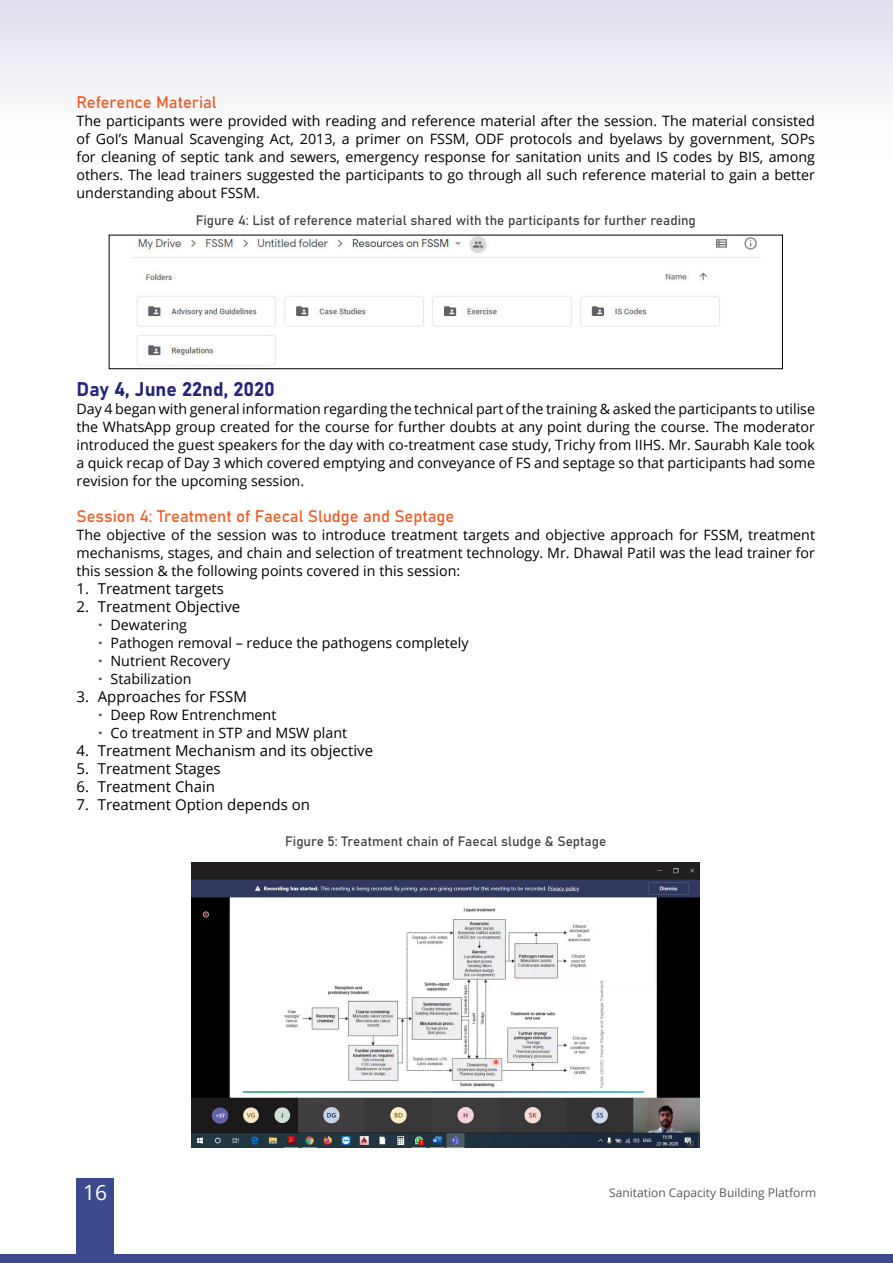
<style>
.page{position:relative;width:893px;height:1263px;background:#fff}
.page>*{position:absolute;margin:0;border:0;box-sizing:border-box;transform-origin:0 0}
.t1{font:21px "Open Sans";color:#fff}
.t2{font:19.5px "Bahnschrift";color:#26247b}
.t3{font:16.5px "Bahnschrift";color:#f15a22}
.t4{font:15px "Open Sans";color:#000}
.t5{font:14.25px/18px "Open Sans";color:#000;text-align:justify}
.t6{font:13.5px "Bahnschrift";color:#414042}
.t7{font:12px "Open Sans";color:#58595b}
</style>
<div class="page">
<div style="left:0;top:0;width:893px;height:164px;background:linear-gradient(to bottom,#e1e1ed,#fff)"></div>
<div style="left:77px;top:1178px;width:37px;height:85px;background:#3d4b8e"></div>
<div style="left:0;top:1254px;width:893px;height:9px;background:#3d4b8e"></div>
<img style="left:132px;top:237px;width:629px;height:129px">
<div style="left:109px;top:235px;width:674px;height:134px;border:1px solid #000"></div>
<img style="left:192px;top:862px;width:508px;height:286px">
<p class="t3" style="left:77px;top:92px;width:142px">Reference Material</p>
<p class="t5" style="left:77px;top:111px;width:740px">The participants were provided with reading and reference material after the session. The material consisted of GoI’s Manual Scavenging Act, 2013, a primer on FSSM, ODF protocols and byelaws by government, SOPs for cleaning of septic tank and sewers, emergency response for sanitation units and IS codes by BIS, among others. The lead trainers suggested the participants to go through all such reference material to gain a better understanding about FSSM.</p>
<p class="t6" style="left:196px;top:212px;width:502px">Figure 4: List of reference material shared with the participants for further reading</p>
<h2 class="t2" style="left:77px;top:377px;width:200px">Day 4, June 22nd, 2020</h2>
<p class="t5" style="left:77px;top:399px;width:740px">Day 4 began with general information regarding the technical part of the training &amp; asked the participants to utilise the WhatsApp group created for the course for further doubts at any point during the course. The moderator introduced the guest speakers for the day with co-treatment case study, Trichy from IIHS. Mr. Saurabh Kale took a quick recap of Day 3 which covered emptying and conveyance of FS and septage so that participants had some revision for the upcoming session.</p>
<p class="t3" style="left:77px;top:506px;width:379px">Session 4: Treatment of Faecal Sludge and Septage</p>
<p class="t5" style="left:77px;top:525px;width:740px">The objective of the session was to introduce treatment targets and objective approach for FSSM, treatment mechanisms, stages, and chain and selection of treatment technology. Mr. Dhawal Patil was the lead trainer for this session &amp; the following points covered in this session:</p>
<p class="t4" style="left:77px;top:578px;width:149px">1. Treatment targets</p>
<p class="t4" style="left:77px;top:596px;width:165px">2. Treatment Objective</p>
<p class="t5" style="left:111px;top:615px;width:360px;text-align:left">Dewatering<br>Pathogen removal – reduce the pathogens completely<br>Nutrient Recovery<br>Stabilization</p>
<p class="t4" style="left:77px;top:686px;width:172px">3. Approaches for FSSM</p>
<p class="t5" style="left:111px;top:705px;width:238px">Deep Row Entrenchment<br>Co treatment in STP and MSW plant</p>
<p class="t4" style="left:77px;top:740px;width:298px">4. Treatment Mechanism and its objective</p>
<p class="t4" style="left:77px;top:758px;width:146px">5. Treatment Stages</p>
<p class="t4" style="left:77px;top:776px;width:140px">6. Treatment Chain</p>
<p class="t4" style="left:77px;top:794px;width:235px">7. Treatment Option depends on</p>
<p class="t6" style="left:285px;top:833px;width:323px">Figure 5: Treatment chain of Faecal sludge &amp; Septage</p>
<h1 class="t1" style="left:83px;top:1178px;width:26px">16</h1>
<p class="t7" style="left:609px;top:1184px;width:209px">Sanitation Capacity Building Platform</p>
</div>
